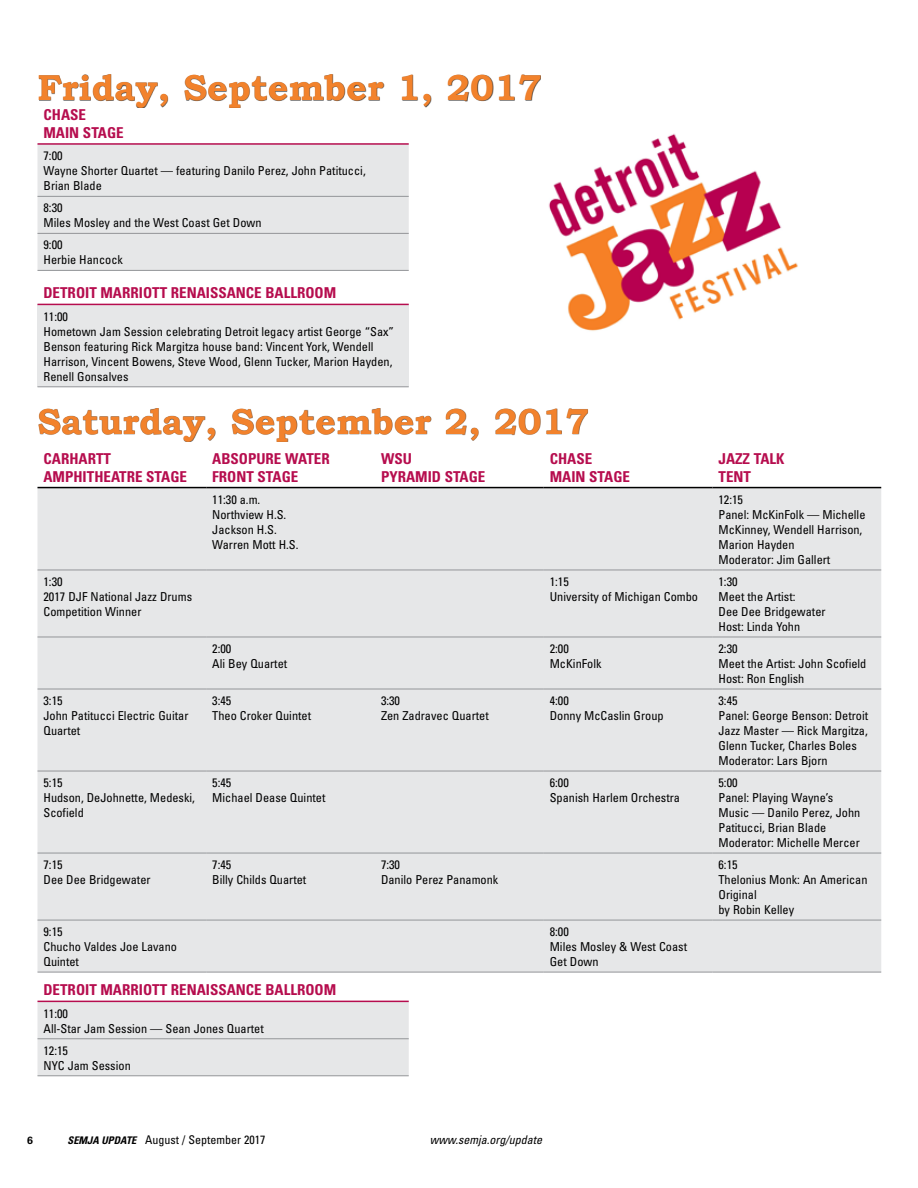
<style>
.page{position:relative;width:918px;height:1188px;background:#fff}
.page>*{position:absolute;margin:0;border:0;box-sizing:border-box;transform-origin:0 0}
.t1{font:700 36px "Bookman Old Style";color:#f2822c}
.t2{font:700 condensed 15px/18px "Univers";color:#b60d4e}
.t3{font:condensed 12.3px/15px "Univers";color:#000}
.t4{font:condensed 12px "Univers";color:#000}
.t5{font:italic condensed 12px "Univers";color:#000}
.t6{font:700 10.5px "Univers";color:#000}
.s1{font-weight:700;font-style:italic;font-size:10.5px}
</style>
<div class="page">
<div style="left:38px;top:488px;width:843px;height:484px;background:#e6e7e8"></div>
<hr style="left:38px;top:487px;width:168px;height:1px;background:#000">
<hr style="left:206px;top:487px;width:169px;height:1px;background:#000">
<hr style="left:375px;top:487px;width:169px;height:1px;background:#000">
<hr style="left:544px;top:487px;width:168px;height:1px;background:#000">
<hr style="left:712px;top:487px;width:169px;height:1px;background:#000">
<hr style="left:38px;top:570px;width:168px;height:1px;background:#939598">
<hr style="left:206px;top:570px;width:169px;height:1px;background:#939598">
<hr style="left:375px;top:570px;width:169px;height:1px;background:#939598">
<hr style="left:544px;top:570px;width:168px;height:1px;background:#939598">
<hr style="left:712px;top:570px;width:169px;height:1px;background:#939598">
<hr style="left:38px;top:637px;width:168px;height:1px;background:#939598">
<hr style="left:206px;top:637px;width:169px;height:1px;background:#939598">
<hr style="left:375px;top:637px;width:169px;height:1px;background:#939598">
<hr style="left:544px;top:637px;width:168px;height:1px;background:#939598">
<hr style="left:712px;top:637px;width:169px;height:1px;background:#939598">
<hr style="left:38px;top:689px;width:168px;height:1px;background:#939598">
<hr style="left:206px;top:689px;width:169px;height:1px;background:#939598">
<hr style="left:375px;top:689px;width:169px;height:1px;background:#939598">
<hr style="left:544px;top:689px;width:168px;height:1px;background:#939598">
<hr style="left:712px;top:689px;width:169px;height:1px;background:#939598">
<hr style="left:38px;top:771px;width:168px;height:1px;background:#939598">
<hr style="left:206px;top:771px;width:169px;height:1px;background:#939598">
<hr style="left:375px;top:771px;width:169px;height:1px;background:#939598">
<hr style="left:544px;top:771px;width:168px;height:1px;background:#939598">
<hr style="left:712px;top:771px;width:169px;height:1px;background:#939598">
<hr style="left:38px;top:853px;width:168px;height:1px;background:#939598">
<hr style="left:206px;top:853px;width:169px;height:1px;background:#939598">
<hr style="left:375px;top:853px;width:169px;height:1px;background:#939598">
<hr style="left:544px;top:853px;width:168px;height:1px;background:#939598">
<hr style="left:712px;top:853px;width:169px;height:1px;background:#939598">
<hr style="left:38px;top:920px;width:168px;height:1px;background:#939598">
<hr style="left:206px;top:920px;width:169px;height:1px;background:#939598">
<hr style="left:375px;top:920px;width:169px;height:1px;background:#939598">
<hr style="left:544px;top:920px;width:168px;height:1px;background:#939598">
<hr style="left:712px;top:920px;width:169px;height:1px;background:#939598">
<hr style="left:38px;top:972px;width:168px;height:1px;background:#939598">
<hr style="left:206px;top:972px;width:169px;height:1px;background:#939598">
<hr style="left:375px;top:972px;width:169px;height:1px;background:#939598">
<hr style="left:544px;top:972px;width:168px;height:1px;background:#939598">
<hr style="left:712px;top:972px;width:169px;height:1px;background:#939598">
<div style="left:39px;top:408px;width:549px;height:34px;background:#000;opacity:.75"></div>
<div style="left:38px;top:145px;width:371px;height:125px;background:#e6e7e8"></div>
<hr style="left:38px;top:196px;width:371px;height:1px;background:#939598">
<hr style="left:38px;top:233px;width:371px;height:1px;background:#939598">
<hr style="left:38px;top:270px;width:371px;height:1px;background:#939598">
<hr style="left:38px;top:143px;width:371px;height:2px;background:#b60d4e">
<div style="left:39px;top:75px;width:502px;height:33px;background:#000;opacity:.75"></div>
<img style="left:548px;top:133px;width:250px;height:198px">
<div style="left:38px;top:1002px;width:371px;height:73px;background:#e6e7e8"></div>
<hr style="left:38px;top:1038px;width:371px;height:1px;background:#939598">
<hr style="left:38px;top:1075px;width:371px;height:1px;background:#939598">
<hr style="left:38px;top:1001px;width:371px;height:1px;background:#b60d4e">
<div style="left:38px;top:304px;width:371px;height:83px;background:#e6e7e8"></div>
<hr style="left:38px;top:386px;width:371px;height:1px;background:#939598">
<hr style="left:38px;top:304px;width:371px;height:1px;background:#b60d4e">
<h1 class="t1" style="left:38px;top:66px;width:506px">Friday, September 1, 2017</h1>
<p class="t2" style="left:44px;top:105px;width:82px">CHASE<br>MAIN STAGE</p>
<p class="t3" style="left:44px;top:148px;width:324px">7:00<br>Wayne Shorter Quartet — featuring Danilo Perez, John Patitucci,<br>Brian Blade</p>
<p class="t3" style="left:44px;top:200px;width:220px">8:30<br>Miles Mosley and the West Coast Get Down</p>
<p class="t3" style="left:44px;top:237px;width:81px">9:00<br>Herbie Hancock</p>
<p class="t2" style="left:44px;top:284px;width:294px">DETROIT MARRIOTT RENAISSANCE BALLROOM</p>
<p class="t3" style="left:44px;top:309px;width:352px">11:00<br>Hometown Jam Session celebrating Detroit legacy artist George “Sax” Benson featuring Rick Margitza house band: Vincent York, Wendell Harrison, Vincent Bowens, Steve Wood, Glenn Tucker, Marion Hayden, Renell Gonsalves</p>
<h1 class="t1" style="left:38px;top:400px;width:553px">Saturday, September 2, 2017</h1>
<p class="t2" style="left:44px;top:449px;width:145px">CARHARTT<br>AMPHITHEATRE STAGE</p>
<p class="t2" style="left:212px;top:449px;width:119px">ABSOPURE WATER<br>FRONT STAGE</p>
<p class="t2" style="left:381px;top:449px;width:106px">WSU<br>PYRAMID STAGE</p>
<p class="t2" style="left:550px;top:449px;width:82px">CHASE<br>MAIN STAGE</p>
<p class="t2" style="left:718px;top:449px;width:68px">JAZZ TALK<br>TENT</p>
<p class="t3" style="left:212px;top:492px;width:88px">11:30 a.m.<br>Northview H.S.<br>Jackson H.S.<br>Warren Mott H.S.</p>
<p class="t3" style="left:718px;top:492px;width:149px">12:15<br>Panel: McKinFolk — Michelle<br>McKinney, Wendell Harrison,<br>Marion Hayden<br>Moderator: Jim Gallert</p>
<p class="t3" style="left:44px;top:574px;width:150px">1:30<br>2017 DJF National Jazz Drums<br>Competition Winner</p>
<p class="t3" style="left:550px;top:574px;width:150px">1:15<br>University of Michigan Combo</p>
<p class="t3" style="left:718px;top:574px;width:109px">1:30<br>Meet the Artist:<br>Dee Dee Bridgewater<br>Host: Linda Yohn</p>
<p class="t3" style="left:212px;top:641px;width:77px">2:00<br>Ali Bey Quartet</p>
<p class="t3" style="left:550px;top:641px;width:53px">2:00<br>McKinFolk</p>
<p class="t3" style="left:718px;top:641px;width:149px">2:30<br>Meet the Artist: John Scofield<br>Host: Ron English</p>
<p class="t3" style="left:44px;top:693px;width:146px">3:15<br>John Patitucci Electric Guitar<br>Quartet</p>
<p class="t3" style="left:212px;top:693px;width:100px">3:45<br>Theo Croker Quintet</p>
<p class="t3" style="left:381px;top:693px;width:109px">3:30<br>Zen Zadravec Quartet</p>
<p class="t3" style="left:550px;top:693px;width:115px">4:00<br>Donny McCaslin Group</p>
<p class="t3" style="left:718px;top:693px;width:151px">3:45<br>Panel: George Benson: Detroit<br>Jazz Master — Rick Margitza,<br>Glenn Tucker, Charles Boles<br>Moderator: Lars Bjorn</p>
<p class="t3" style="left:44px;top:775px;width:153px">5:15<br>Hudson, DeJohnette, Medeski,<br>Scofield</p>
<p class="t3" style="left:212px;top:775px;width:115px">5:45<br>Michael Dease Quintet</p>
<p class="t3" style="left:550px;top:775px;width:132px">6:00<br>Spanish Harlem Orchestra</p>
<p class="t3" style="left:718px;top:775px;width:143px">5:00<br>Panel: Playing Wayne’s<br>Music — Danilo Perez, John<br>Patitucci, Brian Blade<br>Moderator: Michelle Mercer</p>
<p class="t3" style="left:44px;top:857px;width:109px">7:15<br>Dee Dee Bridgewater</p>
<p class="t3" style="left:212px;top:857px;width:96px">7:45<br>Billy Childs Quartet</p>
<p class="t3" style="left:381px;top:857px;width:119px">7:30<br>Danilo Perez Panamonk</p>
<p class="t3" style="left:718px;top:857px;width:151px">6:15<br>Thelonius Monk: An American<br>Original<br>by Robin Kelley</p>
<p class="t3" style="left:44px;top:924px;width:135px">9:15<br>Chucho Valdes Joe Lavano<br>Quintet</p>
<p class="t3" style="left:550px;top:924px;width:139px">8:00<br>Miles Mosley &amp; West Coast<br>Get Down</p>
<p class="t2" style="left:44px;top:981px;width:294px">DETROIT MARRIOTT RENAISSANCE BALLROOM</p>
<p class="t3" style="left:44px;top:1006px;width:222px">11:00<br>All-Star Jam Session — Sean Jones Quartet</p>
<p class="t3" style="left:44px;top:1043px;width:89px">12:15<br>NYC Jam Session</p>
<p class="t6" style="left:27px;top:1133px;width:7px">6</p>
<p class="t4" style="left:67px;top:1132px;width:199px"><span class="s1">SEMJA UPDATE</span> August / September 2017</p>
<p class="t5" style="left:430px;top:1132px;width:114px">www.semja.org/update</p>
</div>
